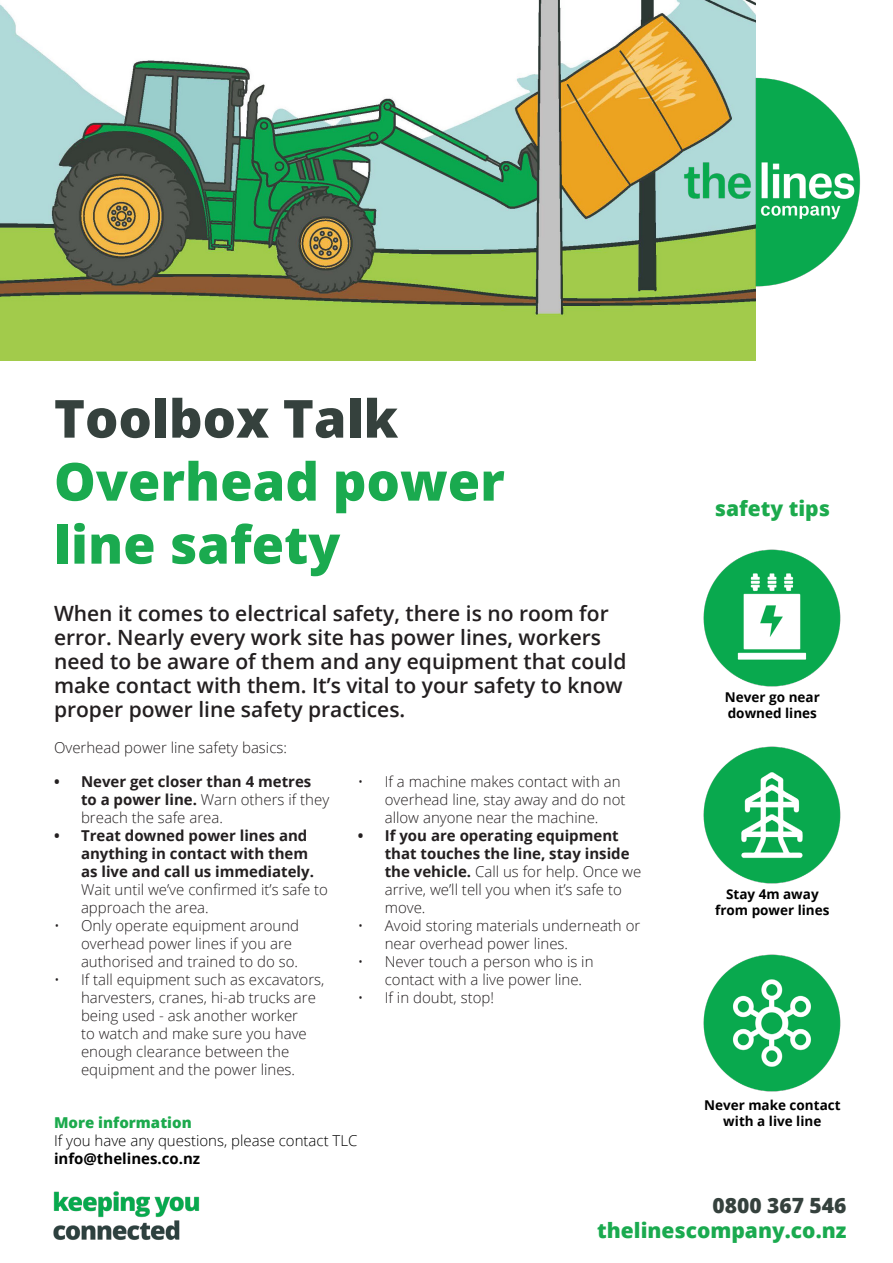
<style>
.page{position:relative;width:893px;height:1263px;background:#fff}
.page>*{position:absolute;margin:0;border:0;box-sizing:border-box;transform-origin:0 0}
.t1{font:800 52.5px/63px "Open Sans";color:#1aaa4f}
.t2{font:800 52.5px "Open Sans";color:#35413d}
.t3{font:600 21px/24px "Open Sans";color:#231f20}
.t4{font:800 21px "Open Sans";color:#1aaa4f}
.t5{font:800 21px "Open Sans";color:#35413d}
.t6{font:800 21px "Open Sans";color:#1caa4d}
.t7{font:300 15px/18px "Open Sans";color:#231f20}
.t8{font:700 15px/18px "Open Sans";color:#231f20}
.t9{font:300 15px "Open Sans";color:#000}
.t10{font:700 15px "Open Sans";color:#000}
.t11{font:800 15px "Open Sans";color:#1caa4d}
.t12{font:700 13.5px/16.2px "Open Sans";color:#000;text-align:center}
.s1{font-weight:300}
</style>
<div class="page">
<img style="left:0;top:0;width:756px;height:361px">
<img style="left:664px;top:58px;width:196px;height:249px">
<img style="left:53px;top:1191px;width:147px;height:49px">
<img style="left:703px;top:549px;width:138px;height:138px">
<img style="left:703px;top:746px;width:138px;height:138px">
<img style="left:703px;top:954px;width:138px;height:138px">
<p class="t2" style="left:54px;top:379px;width:346px">Toolbox Talk</p>
<p class="t1" style="left:54px;top:447px;width:452px">Overhead power line safety</p>
<p class="t3" style="left:54px;top:601px;width:574px">When it comes to electrical safety, there is no room for error. Nearly every work site has power lines, workers need to be aware of them and any equipment that could make contact with them. It’s vital to your safety to know proper power line safety practices.</p>
<p class="t7" style="left:54px;top:738px;width:234px">Overhead power line safety basics:</p>
<p class="t8" style="left:81px;top:772px;width:250px;text-indent:-27px">• Never get closer than 4 metres to a power line. <span class="s1">Warn others if they breach the safe area.</span></p>
<p class="t8" style="left:81px;top:826px;width:248px;text-indent:-27px">• Treat downed power lines and anything in contact with them as live and call us immediately.<br><span class="s1">Wait until we’ve confirmed it’s safe to approach the area.</span></p>
<p class="t7" style="left:81px;top:916px;width:220px;text-indent:-27px">• Only operate equipment around overhead power lines if you are authorised and trained to do so.</p>
<p class="t7" style="left:81px;top:970px;width:245px;text-indent:-27px">• If tall equipment such as excavators, harvesters, cranes, hi-ab trucks are being used - ask another worker<br>to watch and make sure you have enough clearance between the equipment and the power lines.</p>
<p class="t7" style="left:385px;top:772px;width:242px;text-indent:-27px">• If a machine makes contact with an overhead line, stay away and do not allow anyone near the machine.</p>
<p class="t8" style="left:385px;top:826px;width:258px;text-indent:-27px">• If you are operating equipment that touches the line, stay inside the vehicle. <span class="s1">Call us for help. Once we arrive, we’ll tell you when it’s safe to move.</span></p>
<p class="t7" style="left:385px;top:916px;width:257px;text-indent:-27px">• Avoid storing materials underneath or near overhead power lines.</p>
<p class="t7" style="left:385px;top:952px;width:210px;text-indent:-27px">• Never touch a person who is in contact with a live power line.</p>
<p class="t7" style="left:358px;top:988px;width:138px">• If in doubt, stop!</p>
<p class="t11" style="left:54px;top:1111px;width:139px">More information</p>
<p class="t9" style="left:54px;top:1130px;width:305px">If you have any questions, please contact TLC</p>
<p class="t10" style="left:54px;top:1147px;width:148px">info@thelines.co.nz</p>
<p class="t6" style="left:715px;top:492px;width:117px">safety tips</p>
<p class="t12" style="left:725px;top:689px;width:96px;text-align:left">Never go near downed lines</p>
<p class="t12" style="left:715px;top:885px;width:116px">Stay 4m away from power lines</p>
<p class="t12" style="left:704px;top:1097px;width:138px">Never make contact with a live line</p>
<p class="t5" style="left:712px;top:1189px;width:135px">0800 367 546</p>
<p class="t4" style="left:597px;top:1214px;width:251px">thelinescompany.co.nz</p>
</div>
